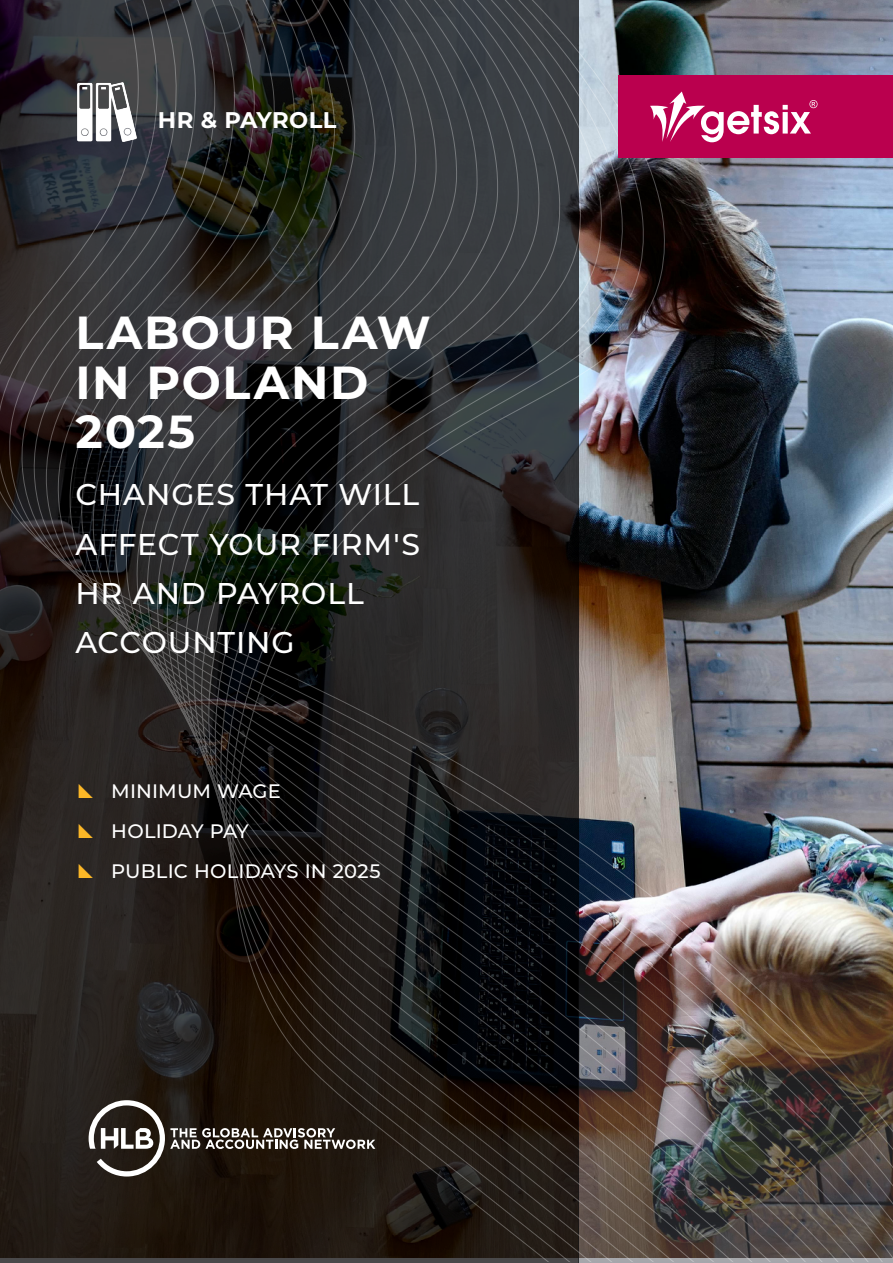
<style>
.page{position:relative;width:893px;height:1263px;background:#fff}
.page>*{position:absolute;margin:0;border:0;box-sizing:border-box;transform-origin:0 0}
.t1{font:700 46.35px/49.2px "Montserrat";letter-spacing:.035em;color:#fff}
.t2{font:500 30px/49.2px "Montserrat";letter-spacing:.025em;color:#fff}
.t3{font:700 22.65px "Montserrat";letter-spacing:.015em;color:#fff}
.t4{font:500 19.5px/40.3px "Montserrat";letter-spacing:.005em;color:#fff}
</style>
<div class="page">
<img style="left:0;top:0;width:893px;height:1262px">
<img style="left:71px;top:76px;width:71px;height:71px">
<svg style="left:89px;top:1100px;width:286px;height:76px;background:#413931"></svg>
<div style="left:618px;top:76px;width:275px;height:82px;background:#ba004e"></div>
<svg style="left:650px;top:92px;width:167px;height:50px"></svg>
<svg style="left:79px;top:783px;width:14px;height:14px"></svg>
<svg style="left:79px;top:823px;width:14px;height:15px"></svg>
<svg style="left:79px;top:864px;width:14px;height:14px"></svg>
<p class="t3" style="left:158px;top:103px;width:180px">HR &amp; PAYROLL</p>
<h1 class="t1" style="left:75px;top:306px;width:357px">LABOUR LAW<br>IN POLAND<br>2025</h1>
<p class="t2" style="left:75px;top:469px;width:346px">CHANGES THAT WILL<br>AFFECT YOUR FIRM'S<br>HR AND PAYROLL<br>ACCOUNTING</p>
<p class="t4" style="left:111px;top:770px;width:271px">MINIMUM WAGE<br>HOLIDAY PAY<br>PUBLIC HOLIDAYS IN 2025</p>
</div>
